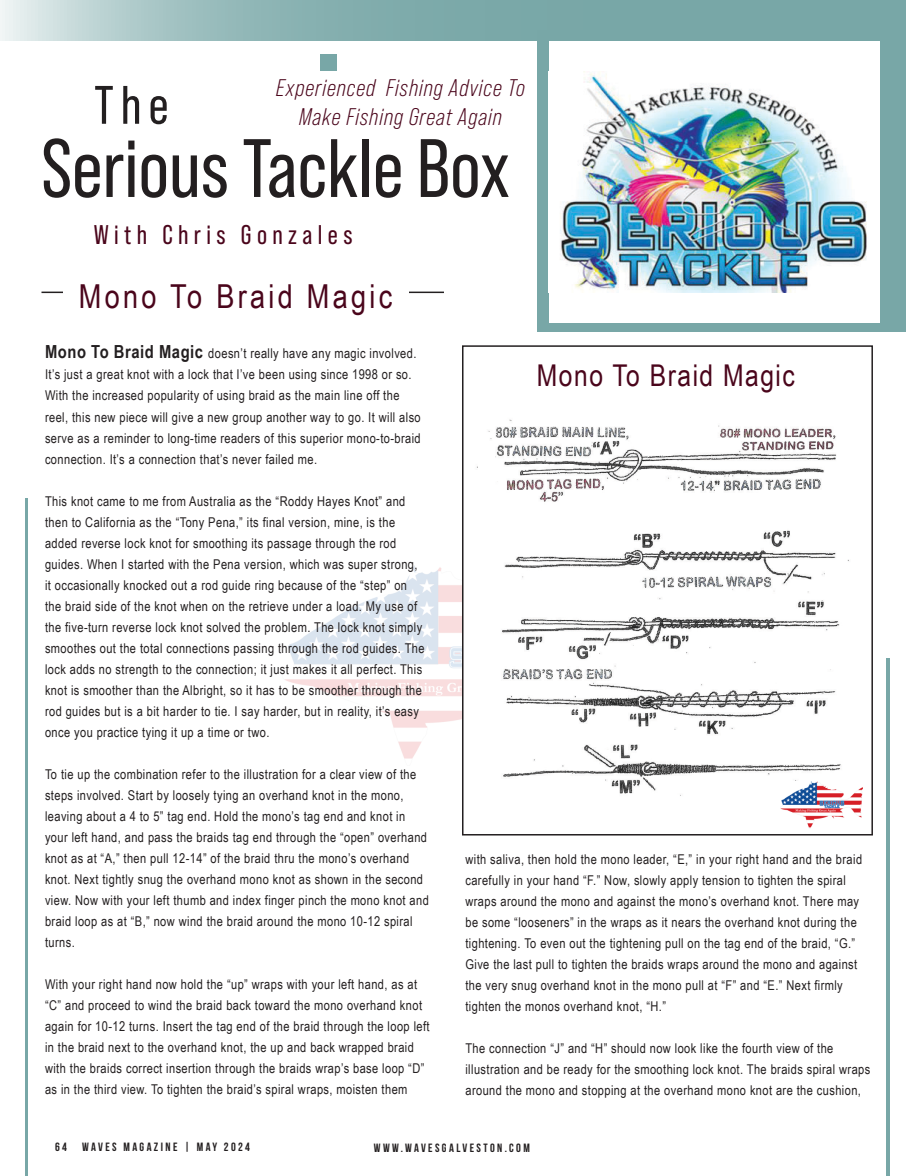
<style>
.page{position:relative;width:906px;height:1176px;background:#fff}
.page>*{position:absolute;margin:0;border:0;box-sizing:border-box;transform-origin:0 0}
.t1{font:82.5px "Bebas Neue Pro";color:#231f20}
.t2{font:54px "Bebas Neue Pro";color:#231f20}
.t3{font:33px "Arial Narrow";letter-spacing:.1em;color:#4a051b}
.t4{font:30px "Arial Narrow";letter-spacing:.05em;color:#4a051b}
.Subheader{font:27px "Bebas Neue Pro";letter-spacing:.2em;color:#4a051b}
.Subheader-2{font:italic 24px "Bebas Neue Pro";letter-spacing:.04em;color:#4a051b}
.t5{font:13.5px/21px "Arial Narrow";letter-spacing:.03em;color:#231f20}
.t6{font:12px "Bebas Neue";letter-spacing:.2em;color:#231f20}
.s1{font-weight:700;font-size:18px}
</style>
<div class="page">
<hr style="left:885px;top:658px;width:3px;height:517px;background:#78a7a7">
<div style="left:537px;top:31px;width:368px;height:301px;background:#78a7a7"></div>
<div style="left:320px;top:54px;width:17px;height:16px;background:#78a7a7"></div>
<hr style="left:25px;top:498px;width:2px;height:677px;background:#78a7a7">
<img style="left:284px;top:565px;width:178px;height:194px">
<div style="left:548px;top:40px;width:331px;height:283px;background:#fff"></div>
<img style="left:560px;top:73px;width:307px;height:219px">
<hr style="left:41px;top:291px;width:403px;height:2px;background:#231f20">
<div style="left:63px;top:283px;width:345px;height:34px;background:#fff"></div>
<svg style="left:0;top:0;width:905px;height:40px;background:#8cb4b4"></svg>
<div style="left:462px;top:345px;width:410px;height:490px;border:2px solid #231f20"></div>
<img style="left:476px;top:419px;width:373px;height:377px">
<img style="left:780px;top:781px;width:81px;height:47px">
<p class="t2" style="left:94px;top:75px;width:76px">The</p>
<p class="Subheader-2" style="left:276px;top:75px;width:250px">Experienced Fishing Advice To</p>
<p class="Subheader-2" style="left:299px;top:103px;width:204px">Make Fishing Great Again</p>
<p class="t1" style="left:41px;top:122px;width:470px">Serious Tackle Box</p>
<p class="Subheader" style="left:94px;top:219px;width:260px">With Chris Gonzales</p>
<p class="t3" style="left:79px;top:271px;width:315px">Mono To Braid Magic</p>
<p class="t5" style="left:45px;top:342px;width:377px"><span class="s1">Mono To Braid Magic</span> doesn’t really have any magic involved.<br>It’s just a great knot with a lock that I’ve been using since 1998 or so.<br>With the increased popularity of using braid as the main line off the reel, this new piece will give a new group another way to go. It will also serve as a reminder to long-time readers of this superior mono-to-braid connection. It’s a connection that’s never failed me.</p>
<p class="t5" style="left:45px;top:489px;width:381px">This knot came to me from Australia as the “Roddy Hayes Knot” and then to California as the “Tony Pena,” its final version, mine, is the added reverse lock knot for smoothing its passage through the rod guides. When I started with the Pena version, which was super strong, it occasionally knocked out a rod guide ring because of the “step” on the braid side of the knot when on the retrieve under a load. My use of the five-turn reverse lock knot solved the problem. The lock knot simply smoothes out the total connections passing through the rod guides. The lock adds no strength to the connection; it just makes it all perfect. This knot is smoother than the Albright, so it has to be smoother through the rod guides but is a bit harder to tie. I say harder, but in reality, it’s easy once you practice tying it up a time or two.</p>
<p class="t5" style="left:45px;top:762px;width:385px">To tie up the combination refer to the illustration for a clear view of the steps involved. Start by loosely tying an overhand knot in the mono, leaving about a 4 to 5” tag end. Hold the mono’s tag end and knot in your left hand, and pass the braids tag end through the “open” overhand knot as at “A,” then pull 12-14” of the braid thru the mono’s overhand knot. Next tightly snug the overhand mono knot as shown in the second view. Now with your left thumb and index finger pinch the mono knot and braid loop as at “B,” now wind the braid around the mono 10-12 spiral turns.</p>
<p class="t5" style="left:45px;top:972px;width:386px">With your right hand now hold the “up” wraps with your left hand, as at “C” and proceed to wind the braid back toward the mono overhand knot again for 10-12 turns. Insert the tag end of the braid through the loop left in the braid next to the overhand knot, the up and back wrapped braid with the braids correct insertion through the braids wrap’s base loop “D” as in the third view. To tighten the braid’s spiral wraps, moisten them</p>
<p class="t4" style="left:536px;top:353px;width:259px">Mono To Braid Magic</p>
<p class="t5" style="left:465px;top:848px;width:398px">with saliva, then hold the mono leader, “E,” in your right hand and the braid carefully in your hand “F.” Now, slowly apply tension to tighten the spiral wraps around the mono and against the mono’s overhand knot. There may be some “looseners” in the wraps as it nears the overhand knot during the tightening. To even out the tightening pull on the tag end of the braid, “G.” Give the last pull to tighten the braids wraps around the mono and against the very snug overhand knot in the mono pull at “F” and “E.” Next firmly tighten the monos overhand knot, “H.”</p>
<p class="t5" style="left:465px;top:1037px;width:406px">The connection “J” and “H” should now look like the fourth view of the illustration and be ready for the smoothing lock knot. The braids spiral wraps around the mono and stopping at the overhand mono knot are the cushion,</p>
<p class="t6" style="left:55px;top:1140px;width:13px">64</p>
<p class="t6" style="left:82px;top:1140px;width:169px">WAVES MAGAZINE | MAY 2024</p>
<p class="t6" style="left:373px;top:1141px;width:157px">WWW.WAVESGALVESTON.COM</p>
</div>
